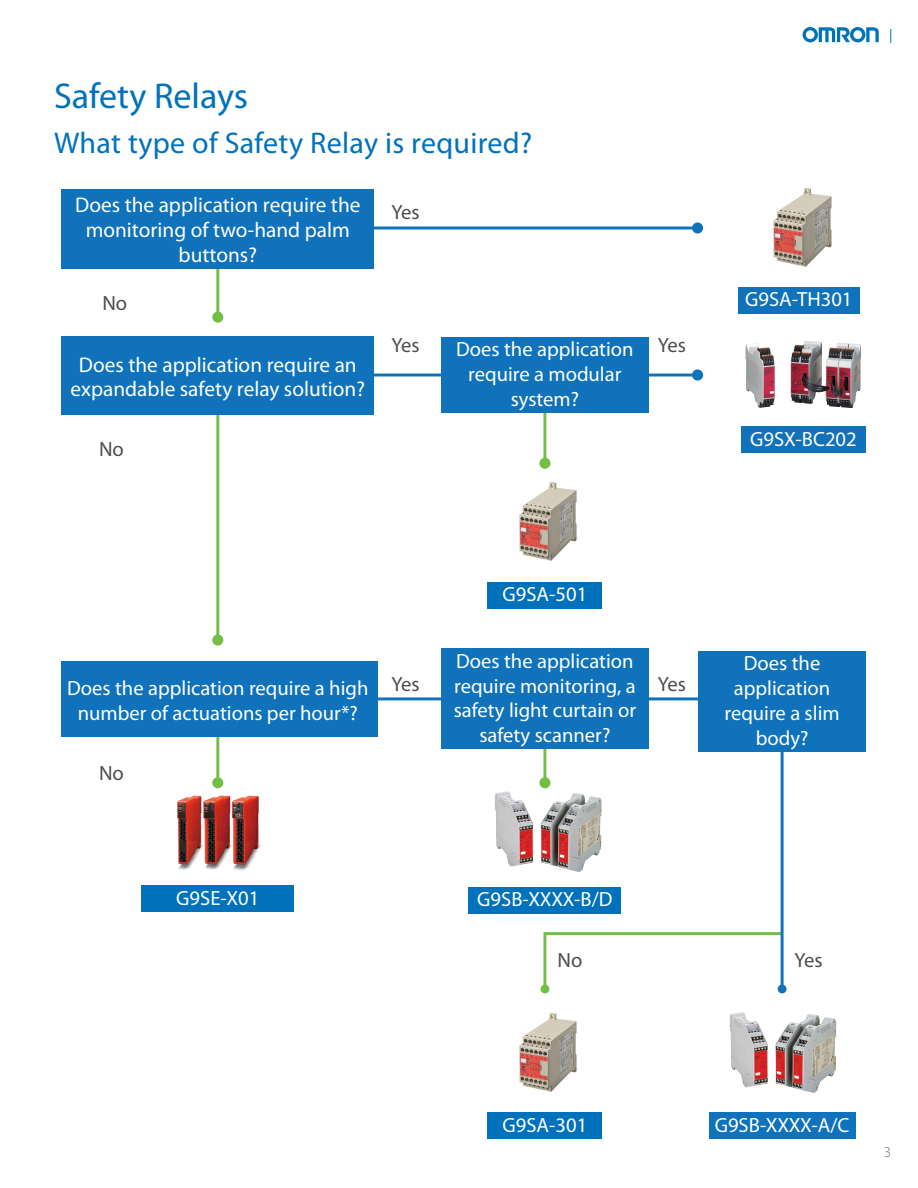
<style>
.page{position:relative;width:918px;height:1188px;background:#fff}
.page>*{position:absolute;margin:0;border:0;box-sizing:border-box;transform-origin:0 0}
.t1{font:36px "Myriad Pro";color:#0072bc}
.t2{font:30px "Myriad Pro";letter-spacing:.01em;color:#0072bc}
.t3{font:21.3px/24.8px "Myriad Pro";color:#fff;text-align:center}
.t4{font:20.55px/24.8px "Myriad Pro";color:#fff;text-align:center}
.t5{font:20.55px "Myriad Pro";color:#4d4d4f}
.t6{font:300 15px "Myriad Pro";color:#6d6e71}
</style>
<div class="page">
<svg style="left:803px;top:27px;width:76px;height:15px"></svg>
<svg style="left:891px;top:29px;width:1px;height:14px"></svg>
<hr style="left:216px;top:269px;width:3px;height:48px;background:#71bf44">
<div style="left:212px;top:312px;width:11px;height:11px;background:#71bf44;border-radius:50%"></div>
<hr style="left:216px;top:412px;width:3px;height:228px;background:#71bf44">
<div style="left:212px;top:635px;width:11px;height:11px;background:#71bf44;border-radius:50%"></div>
<hr style="left:543px;top:412px;width:3px;height:52px;background:#71bf44">
<div style="left:539px;top:458px;width:11px;height:11px;background:#71bf44;border-radius:50%"></div>
<hr style="left:543px;top:735px;width:3px;height:48px;background:#71bf44">
<div style="left:539px;top:777px;width:11px;height:11px;background:#71bf44;border-radius:50%"></div>
<hr style="left:216px;top:724px;width:3px;height:59px;background:#71bf44">
<div style="left:212px;top:777px;width:11px;height:11px;background:#71bf44;border-radius:50%"></div>
<div style="left:738px;top:287px;width:122px;height:26px;background:#0f72ba"></div>
<div style="left:741px;top:427px;width:125px;height:26px;background:#0f72ba"></div>
<div style="left:488px;top:582px;width:114px;height:26px;background:#0072bc"></div>
<div style="left:469px;top:887px;width:152px;height:26px;background:#0072bc"></div>
<div style="left:142px;top:885px;width:152px;height:27px;background:#0072bc"></div>
<div style="left:488px;top:1113px;width:114px;height:26px;background:#0072bc"></div>
<div style="left:709px;top:1113px;width:146px;height:26px;background:#0f72ba"></div>
<div style="left:61px;top:189px;width:313px;height:80px;background:#0f72ba"></div>
<div style="left:61px;top:336px;width:313px;height:78px;background:#0f72ba"></div>
<div style="left:61px;top:661px;width:317px;height:76px;background:#0f72ba"></div>
<hr style="left:364px;top:227px;width:334px;height:2px;background:#0f72ba">
<div style="left:692px;top:222px;width:11px;height:12px;background:#0f72ba;border-radius:50%"></div>
<hr style="left:364px;top:374px;width:334px;height:2px;background:#0f72ba">
<div style="left:692px;top:369px;width:11px;height:12px;background:#0f72ba;border-radius:50%"></div>
<hr style="left:364px;top:697px;width:368px;height:3px;background:#0f72ba">
<div style="left:441px;top:649px;width:208px;height:100px;background:#0f72ba"></div>
<div style="left:441px;top:337px;width:208px;height:76px;background:#0f72ba"></div>
<svg style="left:542px;top:931px;width:239px;height:61px"></svg>
<div style="left:541px;top:985px;width:8px;height:8px;background:#71bf44;border-radius:50%"></div>
<hr style="left:781px;top:733px;width:3px;height:256px;background:#0f72ba">
<div style="left:778px;top:985px;width:9px;height:8px;background:#0f72ba;border-radius:50%"></div>
<div style="left:698px;top:651px;width:168px;height:101px;background:#0f72ba"></div>
<img style="left:773px;top:187px;width:59px;height:80px">
<img style="left:177px;top:795px;width:84px;height:76px">
<img style="left:495px;top:791px;width:107px;height:81px">
<img style="left:519px;top:1012px;width:58px;height:80px">
<img style="left:730px;top:1012px;width:106px;height:81px">
<img style="left:519px;top:481px;width:58px;height:80px">
<img style="left:745px;top:341px;width:116px;height:67px">
<h1 class="t1" style="left:54px;top:76px;width:196px">Safety Relays</h1>
<h2 class="t2" style="left:54px;top:127px;width:480px">What type of Safety Relay is required?</h2>
<p class="t3" style="left:75px;top:193px;width:287px">Does the application require the monitoring of two-hand palm buttons?</p>
<p class="t5" style="left:102px;top:292px;width:26px">No</p>
<p class="t3" style="left:71px;top:352px;width:296px">Does the application require an expandable safety relay solution?</p>
<p class="t5" style="left:99px;top:438px;width:26px">No</p>
<p class="t5" style="left:392px;top:201px;width:30px">Yes</p>
<p class="t5" style="left:392px;top:334px;width:30px">Yes</p>
<p class="t5" style="left:658px;top:334px;width:30px">Yes</p>
<p class="t4" style="left:456px;top:337px;width:179px">Does the application require a modular system?</p>
<p class="t4" style="left:745px;top:287px;width:109px">G9SA-TH301</p>
<p class="t4" style="left:750px;top:427px;width:108px">G9SX-BC202</p>
<p class="t4" style="left:67px;top:676px;width:303px">Does the application require a high number of actuations per hour*?</p>
<p class="t5" style="left:99px;top:762px;width:26px">No</p>
<p class="t4" style="left:503px;top:582px;width:86px">G9SA-501</p>
<p class="t4" style="left:454px;top:649px;width:184px">Does the application require monitoring, a safety light curtain or safety scanner?</p>
<p class="t5" style="left:392px;top:673px;width:30px">Yes</p>
<p class="t5" style="left:658px;top:673px;width:30px">Yes</p>
<p class="t4" style="left:724px;top:652px;width:117px">Does the application require a slim body?</p>
<p class="t4" style="left:176px;top:886px;width:84px">G9SE-X01</p>
<p class="t4" style="left:477px;top:887px;width:137px">G9SB-XXXX-B/D</p>
<p class="t5" style="left:558px;top:949px;width:26px">No</p>
<p class="t5" style="left:795px;top:949px;width:30px">Yes</p>
<p class="t4" style="left:503px;top:1113px;width:86px">G9SA-301</p>
<p class="t4" style="left:715px;top:1113px;width:136px">G9SB-XXXX-A/C</p>
<p class="t6" style="left:884px;top:1144px;width:9px">3</p>
</div>
